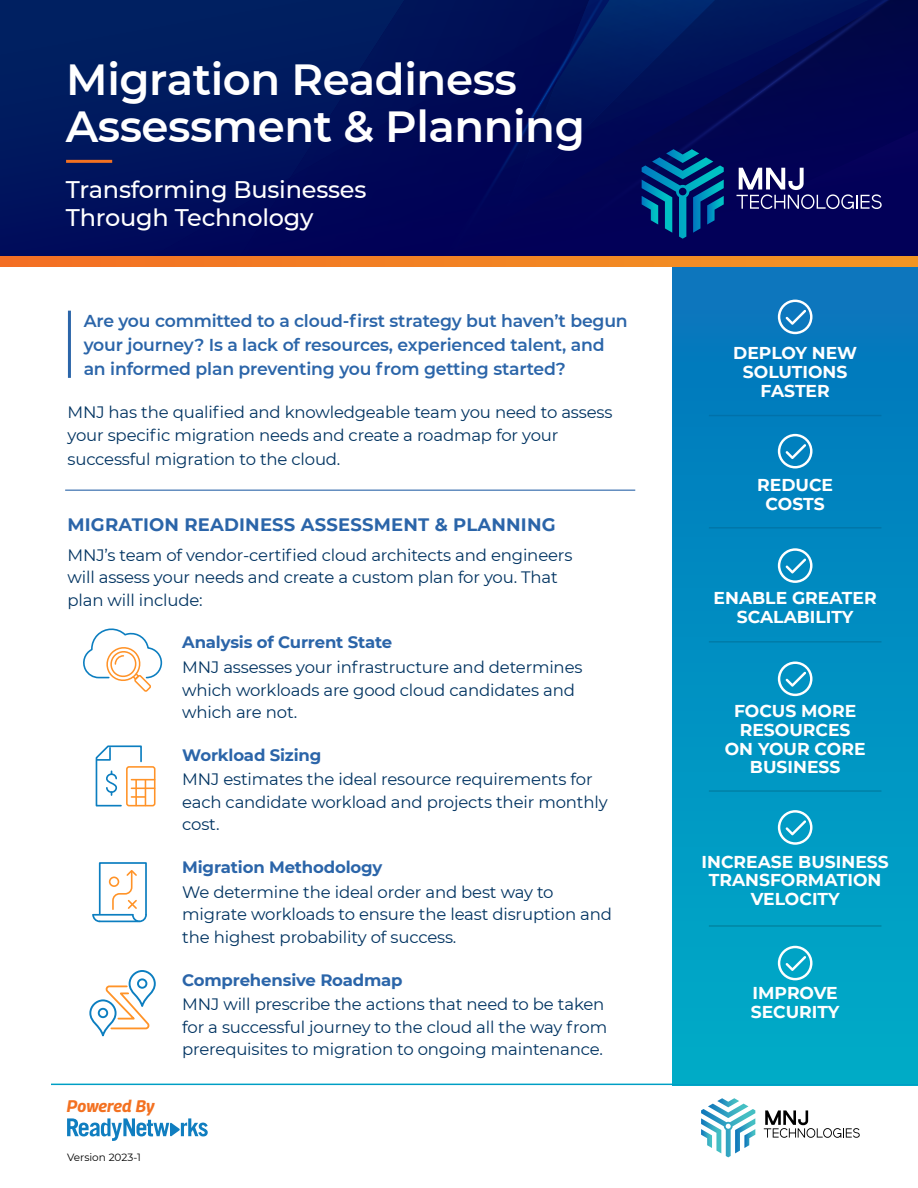
<style>
.page{position:relative;width:918px;height:1188px;background:#fff}
.page>*{position:absolute;margin:0;border:0;box-sizing:border-box;transform-origin:0 0}
.t1{font:600 43.5px/48px "Montserrat";letter-spacing:-.01em;color:#fff}
.t2{font:500 24px/28.5px "Montserrat";letter-spacing:-.01em;color:#fff}
.t3{font:700 18px "Montserrat";letter-spacing:.01em;color:#2b65a9}
.t4{font:600 17.25px/24px "Montserrat";letter-spacing:-.01em;color:#2b65a9}
.t5{font:700 17.1px/18.8px "Montserrat";color:#fff;text-align:center}
.t6{font:italic 700 16.65px "Georama";color:#f37121}
.t7{font:16.5px/22.5px "Montserrat";letter-spacing:-.01em;color:#003361}
.t8{font:700 16.5px "Montserrat";letter-spacing:-.01em;color:#2b65a9}
.t9{font:10.5px "Montserrat";color:#000}
</style>
<div class="page">
<hr style="left:68px;top:311px;width:3px;height:67px;background:#2b65a9">
<svg style="left:0;top:0;width:918px;height:256px;background:#000f59"></svg>
<hr style="left:66px;top:160px;width:46px;height:3px;background:#f37121">
<svg style="left:641px;top:130px;width:277px;height:126px;background:#0a1765"></svg>
<hr style="left:65px;top:490px;width:570px;height:1px;background:#2b65a9">
<div style="left:673px;top:261px;width:245px;height:824px;background:linear-gradient(to bottom,#0474bc,#00acc7)"></div>
<svg style="left:778px;top:300px;width:35px;height:34px"></svg>
<svg style="left:778px;top:434px;width:35px;height:34px"></svg>
<svg style="left:778px;top:548px;width:35px;height:35px"></svg>
<svg style="left:778px;top:810px;width:35px;height:35px"></svg>
<svg style="left:778px;top:946px;width:35px;height:34px"></svg>
<svg style="left:778px;top:662px;width:35px;height:34px"></svg>
<hr style="left:709px;top:527px;width:172px;height:2px;background:#000">
<hr style="left:709px;top:415px;width:172px;height:1px;background:#000">
<hr style="left:709px;top:641px;width:172px;height:2px;background:#000">
<hr style="left:709px;top:790px;width:172px;height:2px;background:#000">
<hr style="left:709px;top:925px;width:172px;height:2px;background:#000">
<hr style="left:51px;top:1084px;width:867px;height:1px;background:#fff">
<svg style="left:83px;top:628px;width:80px;height:64px"></svg>
<div style="left:126px;top:766px;width:30px;height:40px;border:2px solid #ff9328;border-radius:2px"></div>
<svg style="left:95px;top:745px;width:60px;height:62px"></svg>
<svg style="left:92px;top:862px;width:55px;height:61px"></svg>
<div style="left:129px;top:970px;width:27px;height:37px;border:2px solid #0c7ec0;border-radius:13px"></div>
<div style="left:137px;top:978px;width:10px;height:11px;border:2px solid #0c7ec0;border-radius:50%"></div>
<div style="left:89px;top:999px;width:28px;height:37px;border:2px solid #0c7ec0;border-radius:13px"></div>
<div style="left:98px;top:1008px;width:10px;height:10px;border:2px solid #0c7ec0;border-radius:50%"></div>
<svg style="left:105px;top:985px;width:45px;height:45px"></svg>
<svg style="left:701px;top:1098px;width:54px;height:59px"></svg>
<svg style="left:764px;top:1110px;width:96px;height:28px"></svg>
<svg style="left:67px;top:1118px;width:141px;height:23px"></svg>
<svg style="left:0;top:256px;width:918px;height:11px;background:#f28223"></svg>
<h1 class="t1" style="left:66px;top:53px;width:521px">Migration Readiness<br>Assessment &amp; Planning</h1>
<h2 class="t2" style="left:66px;top:174px;width:302px">Transforming Businesses<br>Through Technology</h2>
<p class="t4" style="left:84px;top:308px;width:546px">Are you committed to a cloud-first strategy but haven’t begun your journey? Is a lack of resources, experienced talent, and an informed plan preventing you from getting started?</p>
<p class="t7" style="left:68px;top:400px;width:547px;line-height:23.2px">MNJ has the qualified and knowledgeable team you need to assess your specific migration needs and create a roadmap for your successful migration to the cloud.</p>
<p class="t3" style="left:68px;top:512px;width:490px">MIGRATION READINESS ASSESSMENT &amp; PLANNING</p>
<p class="t7" style="left:68px;top:543px;width:506px">MNJ’s team of vendor-certified cloud architects and engineers will assess your needs and create a custom plan for you. That plan will include:</p>
<p class="t8" style="left:182px;top:631px;width:212px">Analysis of Current State</p>
<p class="t7" style="left:182px;top:655px;width:402px">MNJ assesses your infrastructure and determines which workloads are good cloud candidates and which are not.</p>
<p class="t8" style="left:182px;top:743px;width:141px">Workload Sizing</p>
<p class="t7" style="left:182px;top:768px;width:427px">MNJ estimates the ideal resource requirements for each candidate workload and projects their monthly cost.</p>
<p class="t8" style="left:182px;top:855px;width:202px">Migration Methodology</p>
<p class="t7" style="left:182px;top:880px;width:431px">We determine the ideal order and best way to migrate workloads to ensure the least disruption and the highest probability of success.</p>
<p class="t8" style="left:182px;top:968px;width:222px">Comprehensive Roadmap</p>
<p class="t7" style="left:182px;top:993px;width:426px">MNJ will prescribe the actions that need to be taken for a successful journey to the cloud all the way from prerequisites to migration to ongoing maintenance.</p>
<p class="t6" style="left:67px;top:1094px;width:89px">Powered By</p>
<p class="t9" style="left:67px;top:1150px;width:76px">Version 2023-1</p>
<p class="t5" style="left:733px;top:343px;width:125px">DEPLOY NEW<br>SOLUTIONS<br>FASTER</p>
<p class="t5" style="left:757px;top:475px;width:77px">REDUCE<br>COSTS</p>
<p class="t5" style="left:714px;top:588px;width:165px">ENABLE GREATER<br>SCALABILITY</p>
<p class="t5" style="left:725px;top:701px;width:142px">FOCUS MORE<br>RESOURCES<br>ON YOUR CORE<br>BUSINESS</p>
<p class="t5" style="left:702px;top:851px;width:189px">INCREASE BUSINESS<br>TRANSFORMATION<br>VELOCITY</p>
<p class="t5" style="left:751px;top:983px;width:90px;text-align:left">IMPROVE<br>SECURITY</p>
</div>
